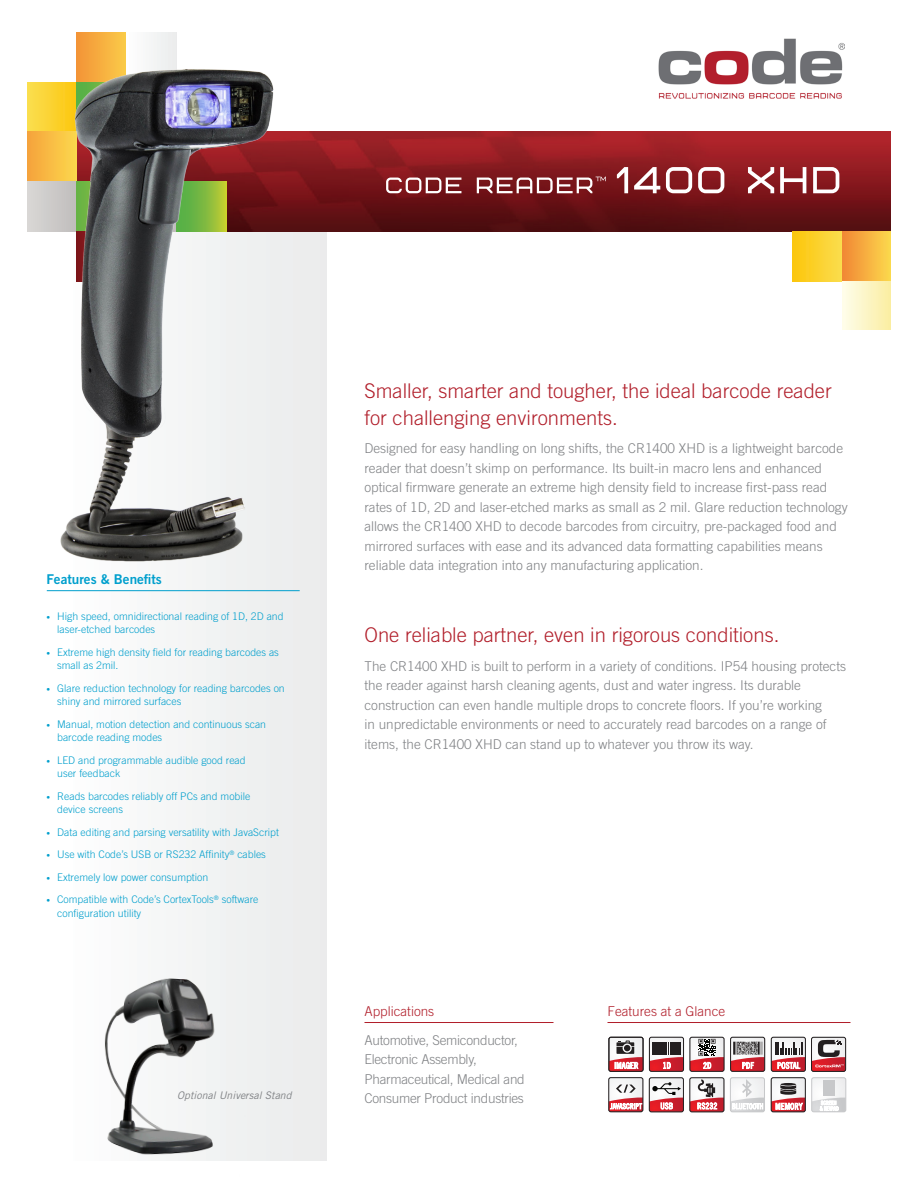
<style>
.page{position:relative;width:918px;height:1188px;background:#fff}
.page>*{position:absolute;margin:0;border:0;box-sizing:border-box;transform-origin:0 0}
.t1{font:300 20.25px/27px "Trade Gothic LT Std";color:#b11e2a}
.t2{font:300 13.5px/19.5px "Trade Gothic LT Std";color:#808285}
.t3{font:300 13.5px/19.5px "Trade Gothic LT Std";letter-spacing:-.02em;color:#808285}
.t4{font:300 13.5px "Trade Gothic LT Std";color:#b11e2a}
.t5{font:13.5px "Trade Gothic LT Std Bd 2";color:#009fcd}
.t6{font:300 10.5px/13.5px "Trade Gothic LT Std";color:#009fcd}
.t7{font:italic 10.5px "Trade Gothic LT Std";color:#808285}
.s1{font-weight:400;font-size:7.5px}
</style>
<div class="page">
<div style="left:811px;top:1077px;width:35px;height:35px;border:1px solid #c7c8ca;border-radius:2px"></div>
<div style="left:730px;top:1077px;width:35px;height:35px;border:1px solid #c7c8ca;border-radius:2px"></div>
<svg style="left:730px;top:1078px;width:35px;height:34px"></svg>
<svg style="left:812px;top:1078px;width:34px;height:34px"></svg>
<div style="left:609px;top:1037px;width:34px;height:35px;border:1px solid #231f20;border-radius:2px"></div>
<svg style="left:609px;top:1037px;width:34px;height:34px"></svg>
<div style="left:649px;top:1077px;width:35px;height:35px;border:1px solid #231f20;border-radius:2px"></div>
<svg style="left:649px;top:1078px;width:34px;height:34px"></svg>
<div style="left:649px;top:1037px;width:35px;height:35px;border:1px solid #231f20;border-radius:2px"></div>
<svg style="left:649px;top:1037px;width:35px;height:34px"></svg>
<div style="left:690px;top:1037px;width:34px;height:35px;border:1px solid #231f20;border-radius:2px"></div>
<svg style="left:690px;top:1037px;width:34px;height:34px"></svg>
<div style="left:689px;top:1077px;width:35px;height:35px;border:1px solid #231f20;border-radius:2px"></div>
<svg style="left:689px;top:1078px;width:35px;height:34px"></svg>
<div style="left:771px;top:1077px;width:35px;height:35px;border:1px solid #231f20;border-radius:2px"></div>
<svg style="left:771px;top:1078px;width:34px;height:34px"></svg>
<div style="left:730px;top:1037px;width:35px;height:35px;border:1px solid #231f20;border-radius:2px"></div>
<svg style="left:730px;top:1037px;width:35px;height:34px"></svg>
<div style="left:811px;top:1037px;width:35px;height:35px;border:1px solid #231f20;border-radius:2px"></div>
<svg style="left:811px;top:1037px;width:35px;height:34px"></svg>
<div style="left:608px;top:1077px;width:35px;height:35px;border:1px solid #231f20;border-radius:2px"></div>
<svg style="left:609px;top:1078px;width:34px;height:34px"></svg>
<div style="left:771px;top:1037px;width:35px;height:35px;border:1px solid #231f20;border-radius:2px"></div>
<svg style="left:771px;top:1037px;width:34px;height:34px"></svg>
<div style="left:28px;top:167px;width:298px;height:994px;background:linear-gradient(to right,#fff,#e9ebeb)"></div>
<img style="left:318px;top:132px;width:573px;height:99px">
<div style="left:77px;top:33px;width:50px;height:49px;background:linear-gradient(to right,#f39437,#fbcb48)"></div>
<div style="left:127px;top:33px;width:49px;height:49px;background:#f4f5f6"></div>
<div style="left:793px;top:231px;width:50px;height:50px;background:linear-gradient(to right,#fcc60b,#fadd4e)"></div>
<div style="left:843px;top:231px;width:48px;height:50px;background:linear-gradient(to right,#f28835,#fbd84c)"></div>
<div style="left:843px;top:281px;width:48px;height:49px;background:linear-gradient(to right,#fefdea,#faeea3)"></div>
<hr style="left:47px;top:590px;width:253px;height:1px;background:#009fcd">
<hr style="left:608px;top:1022px;width:242px;height:1px;background:#b11e2a">
<hr style="left:364px;top:1022px;width:190px;height:1px;background:#b11e2a">
<img style="left:28px;top:971px;width:187px;height:190px">
<svg style="left:386px;top:167px;width:453px;height:26px"></svg>
<img style="left:658px;top:39px;width:186px;height:59px">
<img style="left:27px;top:49px;width:291px;height:535px">
<p class="t5" style="left:46px;top:570px;width:117px">Features &amp; Benefits</p>
<p class="t6" style="left:57px;top:609px;width:228px;text-indent:-11px"><span class="s1">•</span> High speed, omnidirectional reading of 1D, 2D and laser-etched barcodes</p>
<p class="t6" style="left:57px;top:645px;width:223px;text-indent:-11px"><span class="s1">•</span> Extreme high density field for reading barcodes as small as 2mil.</p>
<p class="t6" style="left:57px;top:681px;width:229px;text-indent:-11px"><span class="s1">•</span> Glare reduction technology for reading barcodes on shiny and mirrored surfaces</p>
<p class="t6" style="left:57px;top:717px;width:210px;text-indent:-11px"><span class="s1">•</span> Manual, motion detection and continuous scan barcode reading modes</p>
<p class="t6" style="left:57px;top:753px;width:190px;text-indent:-11px"><span class="s1">•</span> LED and programmable audible good read user feedback</p>
<p class="t6" style="left:57px;top:789px;width:195px;text-indent:-11px"><span class="s1">•</span> Reads barcodes reliably off PCs and mobile device screens</p>
<p class="t6" style="left:46px;top:825px;width:234px"><span class="s1">•</span> Data editing and parsing versatility with JavaScript</p>
<p class="t6" style="left:46px;top:848px;width:221px"><span class="s1">•</span> Use with Code’s USB or RS232 Affinity<sup>®</sup> cables</p>
<p class="t6" style="left:46px;top:870px;width:163px"><span class="s1">•</span> Extremely low power consumption</p>
<p class="t6" style="left:57px;top:893px;width:203px;text-indent:-11px"><span class="s1">•</span> Compatible with Code’s CortexTools<sup>®</sup> software configuration utility</p>
<p class="t7" style="left:177px;top:1089px;width:116px">Optional Universal Stand</p>
<p class="t1" style="left:364px;top:377px;width:469px">Smaller, smarter and tougher, the ideal barcode reader for challenging environments.</p>
<p class="t2" style="left:364px;top:439px;width:485px">Designed for easy handling on long shifts, the CR1400 XHD is a lightweight barcode reader that doesn’t skimp on performance. Its built-in macro lens and enhanced optical firmware generate an extreme high density field to increase first-pass read rates of 1D, 2D and laser-etched marks as small as 2 mil. Glare reduction technology allows the CR1400 XHD to decode barcodes from circuitry, pre-packaged food and mirrored surfaces with ease and its advanced data formatting capabilities means reliable data integration into any manufacturing application.</p>
<p class="t1" style="left:364px;top:621px;width:416px">One reliable partner, even in rigorous conditions.</p>
<p class="t2" style="left:364px;top:656px;width:483px">The CR1400 XHD is built to perform in a variety of conditions. IP54 housing protects the reader against harsh cleaning agents, dust and water ingress. Its durable construction can even handle multiple drops to concrete floors. If you’re working<br>in unpredictable environments or need to accurately read barcodes on a range of items, the CR1400 XHD can stand up to whatever you throw its way.</p>
<p class="t4" style="left:364px;top:1003px;width:71px">Applications</p>
<p class="t3" style="left:364px;top:1030px;width:162px">Automotive, Semiconductor,<br>Electronic Assembly,<br>Pharmaceutical, Medical and<br>Consumer Product industries</p>
<p class="t4" style="left:608px;top:1003px;width:119px">Features at a Glance</p>
</div>
